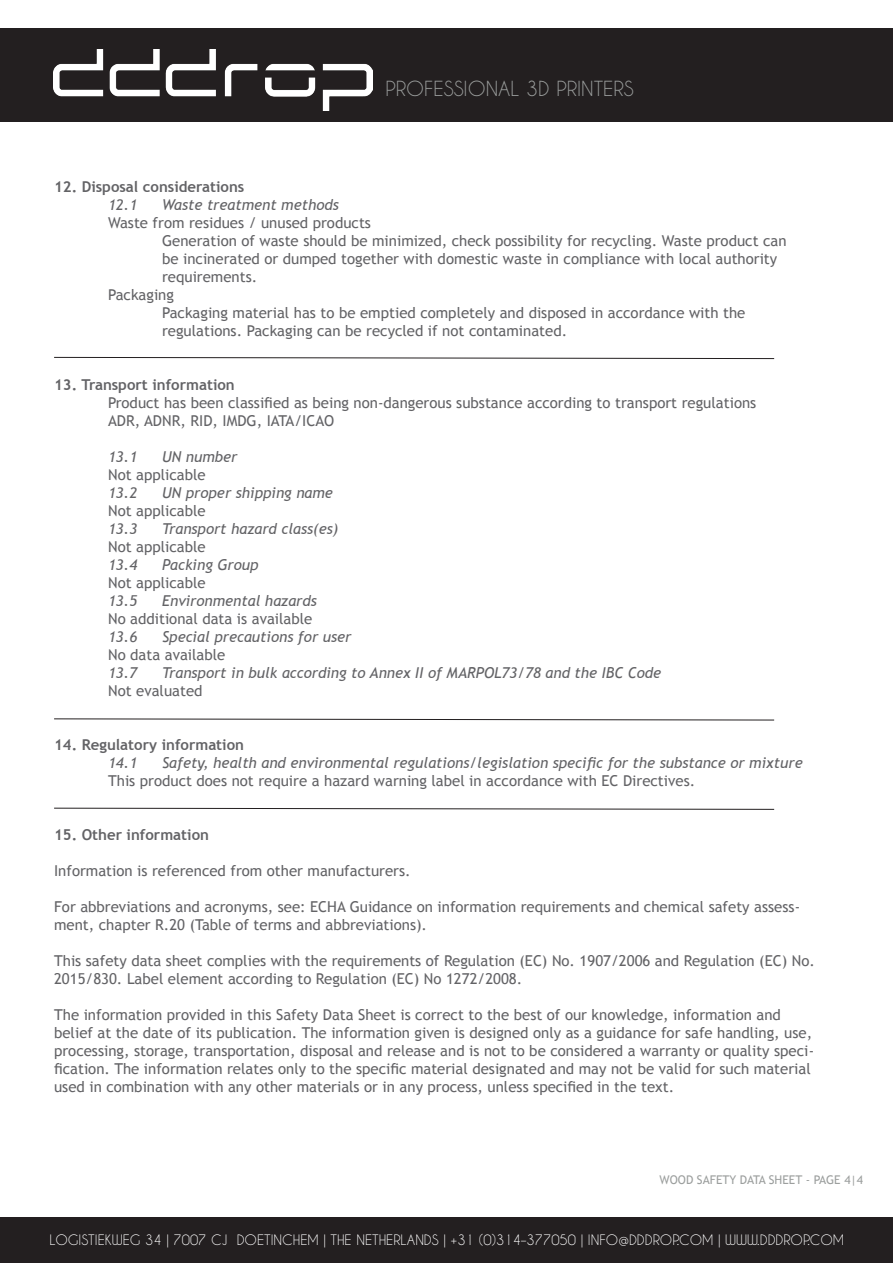
<style>
.page{position:relative;width:893px;height:1263px;background:#fff}
.page>*{position:absolute;margin:0;border:0;box-sizing:border-box;transform-origin:0 0}
.t1{font:19.5px "Caviar Dreams";color:#9c9f9e}
.t2{font:15px/18px "Trebuchet MS";color:#636366}
.t3{font:italic 15px "Trebuchet MS";color:#636366}
.t4{font:700 15px "Trebuchet MS";color:#636366}
.t5{font:13.5px "Caviar Dreams";color:#fff}
.t6{font:12px "Trebuchet MS";color:#9c9f9e}
</style>
<div class="page">
<div style="left:0;top:28px;width:893px;height:94px;background:#231f20"></div>
<img style="left:53px;top:50px;width:319px;height:60px">
<div style="left:0;top:1217px;width:893px;height:46px;background:#231f20"></div>
<svg style="left:54px;top:357px;width:720px;height:2px"></svg>
<svg style="left:54px;top:718px;width:720px;height:2px"></svg>
<svg style="left:54px;top:808px;width:720px;height:2px"></svg>
<h1 class="t1" style="left:385px;top:77px;width:250px">PROFESSIONAL 3D PRINTERS</h1>
<p class="t4" style="left:54px;top:177px;width:192px">12. Disposal considerations</p>
<p class="t3" style="left:108px;top:196px;width:31px">12.1</p>
<p class="t3" style="left:162px;top:196px;width:178px">Waste treatment methods</p>
<p class="t2" style="left:108px;top:214px;width:264px">Waste from residues / unused products</p>
<p class="t2" style="left:162px;top:232px;width:626px">Generation of waste should be minimized, check possibility for recycling. Waste product can</p>
<p class="t2" style="left:162px;top:250px;width:617px">be incinerated or dumped together with domestic waste in compliance with local authority</p>
<p class="t2" style="left:162px;top:268px;width:97px">requirements.</p>
<p class="t2" style="left:108px;top:286px;width:67px">Packaging</p>
<p class="t2" style="left:162px;top:304px;width:585px">Packaging material has to be emptied completely and disposed in accordance with the</p>
<p class="t2" style="left:162px;top:322px;width:407px">regulations. Packaging can be recycled if not contaminated.</p>
<p class="t4" style="left:54px;top:375px;width:182px">13. Transport information</p>
<p class="t2" style="left:108px;top:394px;width:650px">Product has been classified as being non-dangerous substance according to transport regulations<br>ADR, ADNR, RID, IMDG, IATA/ICAO</p>
<p class="t3" style="left:108px;top:448px;width:31px">13.1</p>
<p class="t3" style="left:162px;top:448px;width:77px">UN number</p>
<p class="t2" style="left:108px;top:466px;width:99px">Not applicable</p>
<p class="t3" style="left:108px;top:484px;width:31px">13.2</p>
<p class="t3" style="left:162px;top:484px;width:172px">UN proper shipping name</p>
<p class="t2" style="left:108px;top:502px;width:99px">Not applicable</p>
<p class="t3" style="left:108px;top:520px;width:31px">13.3</p>
<p class="t3" style="left:162px;top:520px;width:178px">Transport hazard class(es)</p>
<p class="t2" style="left:108px;top:538px;width:99px">Not applicable</p>
<p class="t3" style="left:108px;top:556px;width:31px">13.4</p>
<p class="t3" style="left:162px;top:556px;width:98px">Packing Group</p>
<p class="t2" style="left:108px;top:574px;width:99px">Not applicable</p>
<p class="t3" style="left:108px;top:592px;width:31px">13.5</p>
<p class="t3" style="left:162px;top:592px;width:156px">Environmental hazards</p>
<p class="t2" style="left:108px;top:610px;width:206px">No additional data is available</p>
<p class="t3" style="left:108px;top:628px;width:31px">13.6</p>
<p class="t3" style="left:162px;top:628px;width:191px">Special precautions for user</p>
<p class="t2" style="left:108px;top:646px;width:119px">No data available</p>
<p class="t3" style="left:108px;top:664px;width:31px">13.7</p>
<p class="t3" style="left:162px;top:664px;width:501px">Transport in bulk according to Annex II of MARPOL73/78 and the IBC Code</p>
<p class="t2" style="left:108px;top:682px;width:96px">Not evaluated</p>
<p class="t4" style="left:54px;top:735px;width:191px">14. Regulatory information</p>
<p class="t3" style="left:108px;top:754px;width:31px">14.1</p>
<p class="t3" style="left:162px;top:754px;width:642px">Safety, health and environmental regulations/legislation specific for the substance or mixture</p>
<p class="t2" style="left:108px;top:772px;width:589px">This product does not require a hazard warning label in accordance with EC Directives.</p>
<p class="t4" style="left:54px;top:825px;width:156px">15. Other information</p>
<p class="t2" style="left:54px;top:862px;width:358px">Information is referenced from other manufacturers.</p>
<p class="t2" style="left:54px;top:898px;width:748px">For abbreviations and acronyms, see: ECHA Guidance on information requirements and chemical safety assess&shy;ment, chapter R.20 (Table of terms and abbreviations).</p>
<p class="t2" style="left:54px;top:952px;width:762px">This safety data sheet complies with the requirements of Regulation (EC) No. 1907/2006 and Regulation (EC) No.<br>2015/830. Label element according to Regulation (EC) No 1272/2008.</p>
<p class="t2" style="left:54px;top:1006px;width:762px">The information provided in this Safety Data Sheet is correct to the best of our knowledge, information and belief at the date of its publication. The information given is designed only as a guidance for safe handling, use, processing, storage, transportation, disposal and release and is not to be considered a warranty or quality speci&shy;fication. The information relates only to the specific material designated and may not be valid for such material used in combination with any other materials or in any process, unless specified in the text.</p>
<p class="t6" style="left:660px;top:1172px;width:205px">WOOD SAFETY DATA SHEET - PAGE 4|4</p>
<p class="t5" style="left:50px;top:1232px;width:796px">LOGISTIEKWEG 34 | 7007 CJ DOETINCHEM | THE NETHERLANDS | +31 (0)314–377050 | INFO@DDDROP.COM | WWW.DDDROP.COM</p>
</div>
